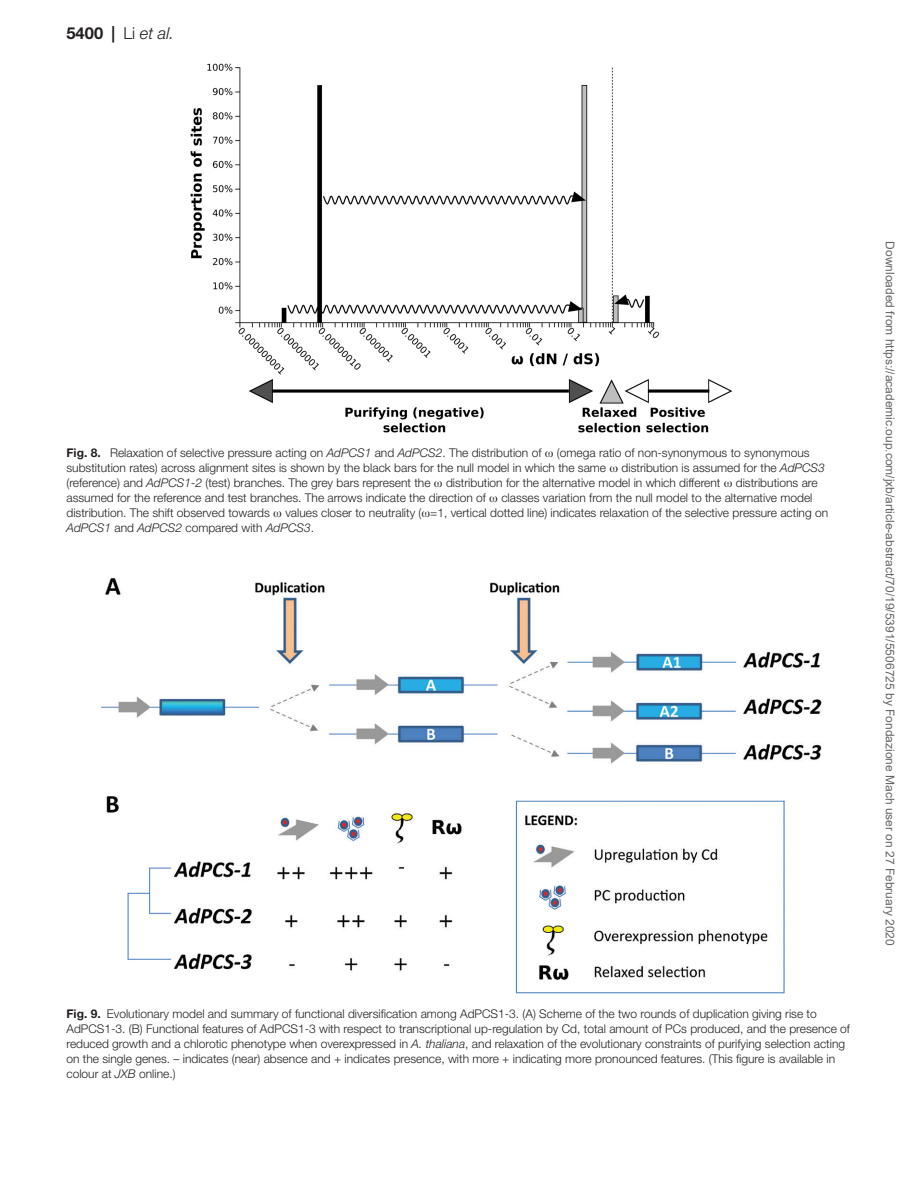
<style>
.page{position:relative;width:919px;height:1187px;background:#fff}
.page>*{position:absolute;margin:0;border:0;box-sizing:border-box;transform-origin:0 0}
.t1{font:700 16.5px "Helvetica Neue LT Std";color:#231f20}
.t2{font:300 12px/15px "Helvetica Neue LT Std";color:#231f20}
.t3{font:12px "Arial";color:#666}
.s1{font-weight:300}
.s2{font-weight:300;font-style:italic}
.s3{font-weight:700}
.s4{font-style:italic}
.s5{font-family:"Gandhari Unicode";font-weight:400}
</style>
<div class="page">
<img style="left:101px;top:577px;width:720px;height:416px">
<img style="left:190px;top:63px;width:542px;height:370px">
<h1 class="t1" style="left:66px;top:23px;width:109px">5400 | <span class="s1">Li</span> <span class="s2">et al.</span></h1>
<p class="t2" style="left:66px;top:445px;width:763px"><span class="s3">Fig. 8.</span> Relaxation of selective pressure acting on <span class="s4">AdPCS1</span> and <span class="s4">AdPCS2</span>. The distribution of <span class="s5">ω</span> (omega ratio of non-synonymous to synonymous substitution rates) across alignment sites is shown by the black bars for the null model in which the same <span class="s5">ω</span> distribution is assumed for the <span class="s4">AdPCS3 </span>(reference) and <span class="s4">AdPCS1-2</span> (test) branches. The grey bars represent the <span class="s5">ω</span> distribution for the alternative model in which different <span class="s5">ω</span> distributions are assumed for the reference and test branches. The arrows indicate the direction of <span class="s5">ω</span> classes variation from the null model to the alternative model distribution. The shift observed towards <span class="s5">ω</span> values closer to neutrality (<span class="s5">ω</span>=1, vertical dotted line) indicates relaxation of the selective pressure acting on <span class="s4">AdPCS1</span> and <span class="s4">AdPCS2</span> compared with <span class="s4">AdPCS3</span>.</p>
<p class="t2" style="left:66px;top:1005px;width:785px"><span class="s3">Fig. 9.</span> Evolutionary model and summary of functional diversification among AdPCS1-3. (A) Scheme of the two rounds of duplication giving rise to AdPCS1-3. (B) Functional features of AdPCS1-3 with respect to transcriptional up-regulation by Cd, total amount of PCs produced, and the presence of reduced growth and a chlorotic phenotype when overexpressed in <span class="s4">A. thaliana</span>, and relaxation of the evolutionary constraints of purifying selection acting on the single genes. – indicates (near) absence and + indicates presence, with more + indicating more pronounced features. (This figure is available in colour at <span class="s4">JXB</span> online.)</p>
<p class="t3" style="left:894px;top:241px;width:705px;rotate:90deg">Downloaded from https://academic.oup.com/jxb/article-abstract/70/19/5391/5506725 by Fondazione Mach user on 27 February 2020</p>
</div>
